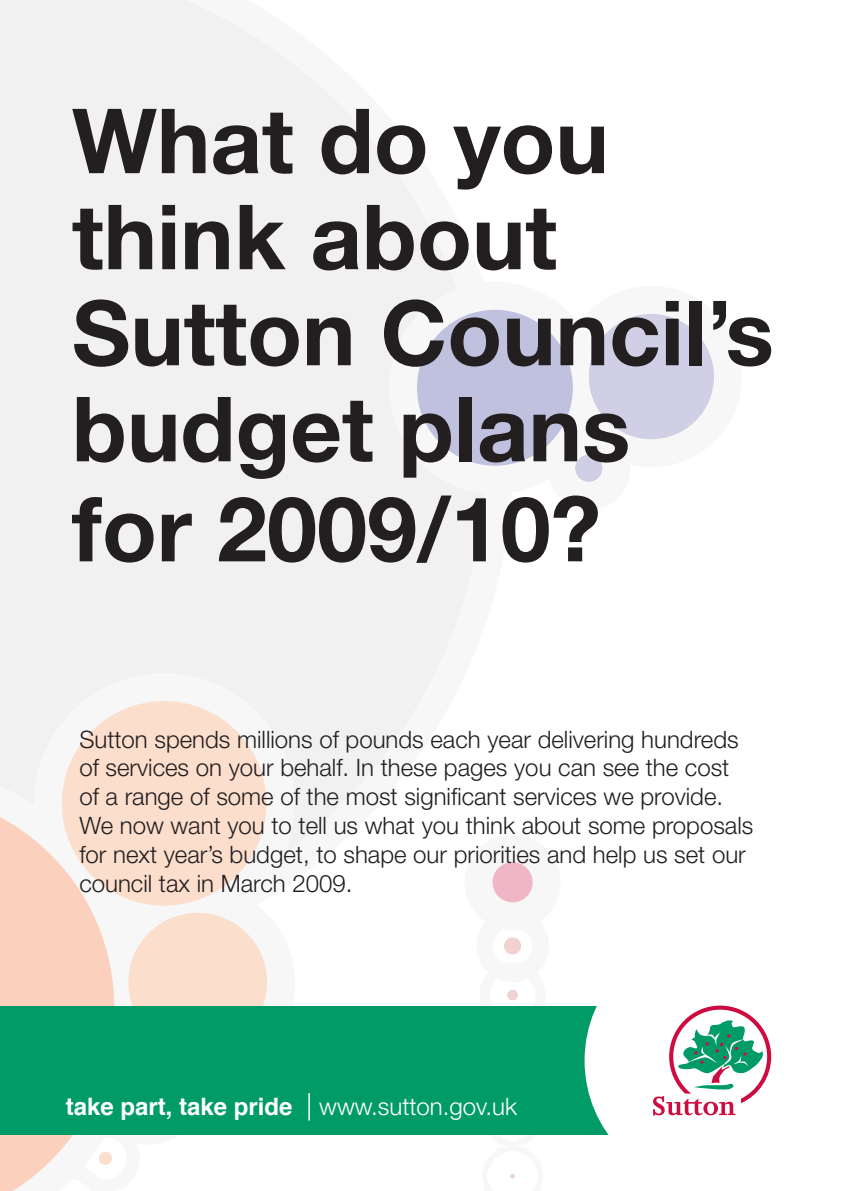
<style>
.page{position:relative;width:842px;height:1191px;background:#fff}
.page>*{position:absolute;margin:0;border:0;box-sizing:border-box;transform-origin:0 0}
.t1{font:700 90px/97px "Helvetica Neue";color:#231f20}
.Body_Text{font:300 24px/28.8px "Helvetica Neue";color:#231f20}
.t2{font:700 24px "Helvetica";color:#fff}
.s1{font-family:"Helvetica Neue";font-weight:300}
</style>
<div class="page">
<svg style="left:0;top:0;width:484px;height:876px;fill:#f1f1f2"></svg>
<div style="left:547px;top:427px;width:83px;height:83px;border:56px solid #e6e7e9;border-radius:50%"></div>
<div style="left:561px;top:286px;width:181px;height:181px;border:56px solid #e6e7e9;border-radius:50%"></div>
<div style="left:389px;top:282px;width:212px;height:211px;border:56px solid #e6e7e9;border-radius:50%"></div>
<div style="left:417px;top:310px;width:156px;height:156px;background:#c0c1de;border-radius:50%"></div>
<div style="left:589px;top:314px;width:125px;height:125px;background:#d0cfe5;border-radius:50%"></div>
<div style="left:575px;top:455px;width:27px;height:27px;background:#d0cfe5;border-radius:50%"></div>
<div style="left:483px;top:1085px;width:60px;height:60px;border:56px solid #e6e7e9;border-radius:50%"></div>
<div style="left:480px;top:962px;width:65px;height:66px;border:56px solid #e6e7e9;border-radius:50%"></div>
<div style="left:476px;top:909px;width:73px;height:73px;border:56px solid #e6e7e9;border-radius:50%"></div>
<div style="left:464px;top:834px;width:97px;height:96px;border:56px solid #e6e7e9;border-radius:50%"></div>
<div style="left:492px;top:862px;width:41px;height:40px;background:#f0b6c6;border-radius:50%"></div>
<div style="left:507px;top:990px;width:11px;height:10px;background:#f4d1d1;border-radius:50%"></div>
<div style="left:504px;top:937px;width:17px;height:17px;background:#f4d1d1;border-radius:50%"></div>
<svg style="left:510px;top:1174px;width:5px;height:5px"></svg>
<div style="left:100px;top:885px;width:195px;height:194px;border:56px solid #e6e7e9;border-radius:50%"></div>
<div style="left:34px;top:673px;width:260px;height:260px;border:56px solid #e6e7e9;border-radius:50%"></div>
<svg style="left:0;top:763px;width:142px;height:243px"></svg>
<svg style="left:0;top:791px;width:114px;height:215px;fill:#fbd0bc"></svg>
<div style="left:128px;top:912px;width:139px;height:139px;background:#fcdecd;border-radius:50%"></div>
<div style="left:62px;top:701px;width:204px;height:204px;background:#fcdecd;border-radius:50%"></div>
<svg style="left:0;top:1135px;width:112px;height:56px"></svg>
<div style="left:0;top:1006px;width:769px;height:129px;background:#009b67"></div>
<div style="left:585px;top:933px;width:255px;height:255px;background:#fff;border-radius:50%"></div>
<svg style="left:653px;top:1005px;width:118px;height:110px"></svg>
<hr style="left:308px;top:1093px;width:2px;height:27px;background:#fff">
<p class="t1" style="left:72px;top:91px;width:703px">What do you think about<br>Sutton Council’s budget plans<br>for 2009/10?</p>
<p class="Body_Text" style="left:79px;top:724px;width:675px">Sutton spends millions of pounds each year delivering hundreds of services on your behalf. In these pages you can see the cost of a range of some of the most significant services we provide.<br>We now want you to tell us what you think about some proposals for next year’s budget, to shape our priorities and help us set our council tax in March 2009.</p>
<p class="t2" style="left:66px;top:1085px;width:453px">take part, take pride <span class="s1">www.sutton.gov.uk</span></p>
</div>
